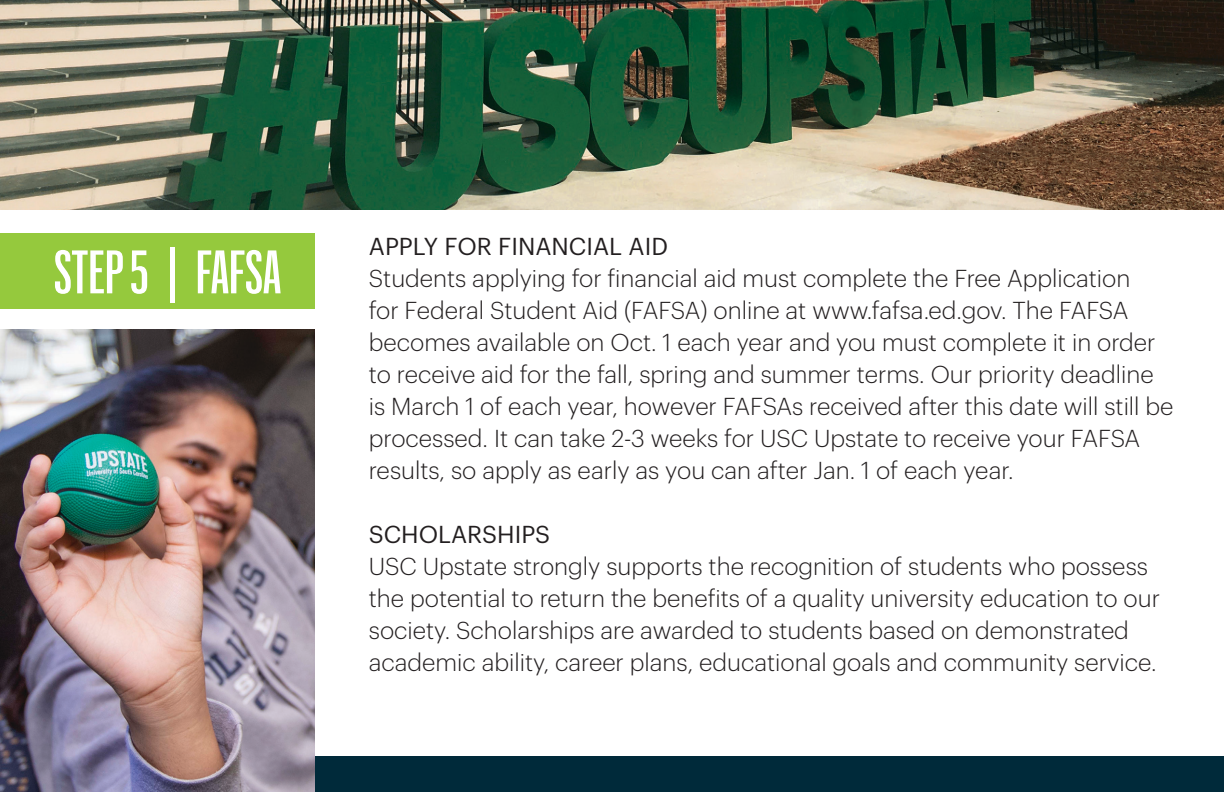
<style>
.page{position:relative;width:1224px;height:792px;background:#fff}
.page>*{position:absolute;margin:0;border:0;box-sizing:border-box;transform-origin:0 0}
.t1{font:500 60px "Graphik XX Cond";letter-spacing:-.005em;color:#fff}
.Main_narritive_copy{font:300 24px/32px "Graphik";color:#231f20}
.Main_narritive_copy-2{font:24px "Graphik";color:#231f20}
.s1{font-family:"Graphik";font-weight:400}
</style>
<div class="page">
<div style="left:0;top:756px;width:1224px;height:36px;background:#002a3a"></div>
<img style="left:0;top:0;width:1224px;height:210px">
<img style="left:0;top:330px;width:315px;height:462px">
<div style="left:0;top:233px;width:315px;height:76px;background:#95c93d"></div>
<p class="t1" style="left:54px;top:233px;width:229px">STEP 5 <span class="s1">|</span> FAFSA</p>
<p class="Main_narritive_copy-2" style="left:369px;top:229px;width:301px">APPLY FOR FINANCIAL AID</p>
<p class="Main_narritive_copy" style="left:369px;top:261px;width:806px">Students applying for financial aid must complete the Free Application<br>for Federal Student Aid (FAFSA) online at www.fafsa.ed.gov. The FAFSA becomes available on Oct. 1 each year and you must complete it in order to receive aid for the fall, spring and summer terms. Our priority deadline is March 1 of each year, however FAFSAs received after this date will still be processed. It can take 2-3 weeks for USC Upstate to receive your FAFSA results, so apply as early as you can after Jan. 1 of each year.</p>
<p class="Main_narritive_copy-2" style="left:369px;top:517px;width:183px">SCHOLARSHIPS</p>
<p class="Main_narritive_copy" style="left:369px;top:549px;width:793px">USC Upstate strongly supports the recognition of students who possess the potential to return the benefits of a quality university education to our society. Scholarships are awarded to students based on demonstrated academic ability, career plans, educational goals and community service.</p>
</div>
